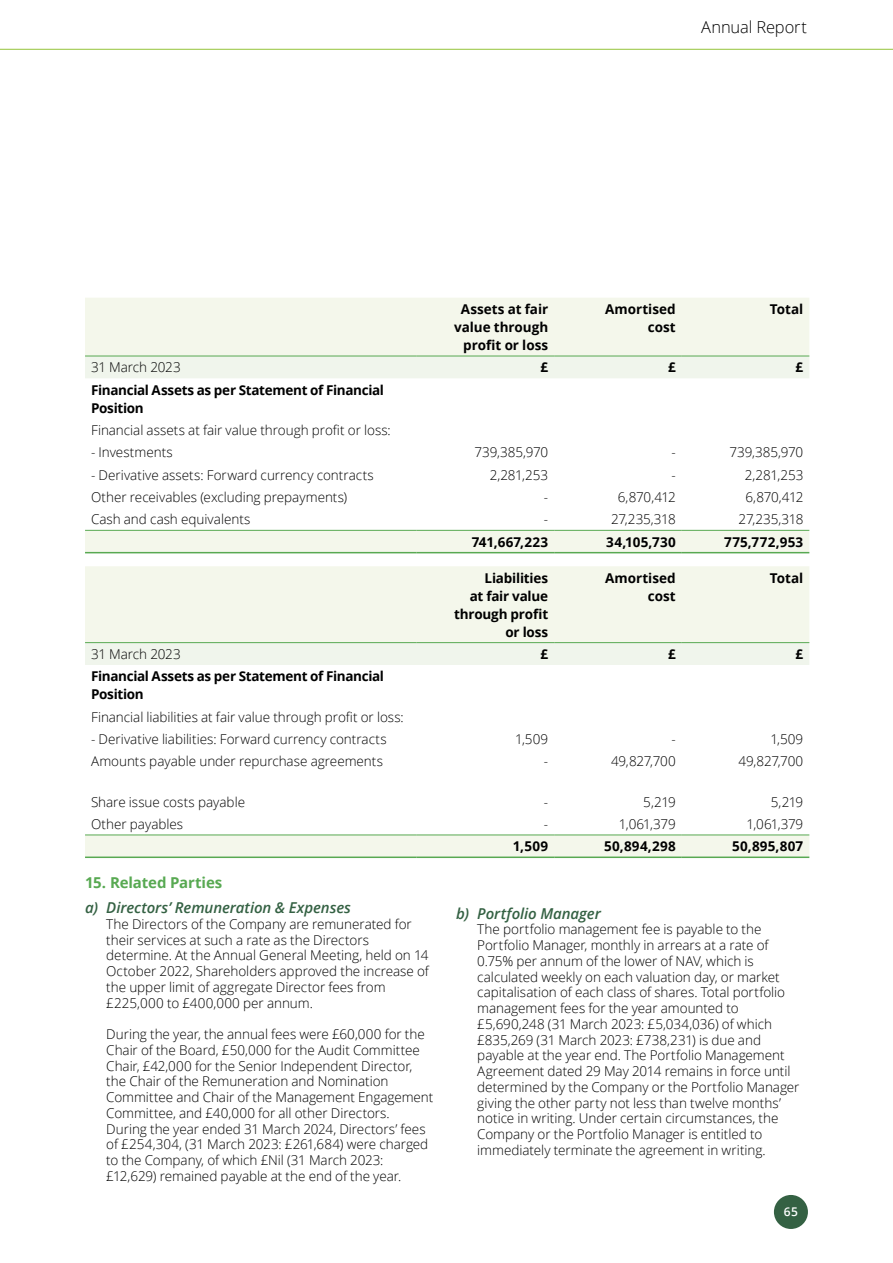
<style>
.page{position:relative;width:893px;height:1263px;background:#fff}
.page>*{position:absolute;margin:0;border:0;box-sizing:border-box;transform-origin:0 0}
.t1{font:300 16.5px "Open Sans";letter-spacing:-.01em;color:#000}
.FrontCoverDocumentTitle{font:italic 600 15px "Open Sans";letter-spacing:-.005em;color:#346143}
.FrontCoverDocumentTitle-2{font:700 15px "Open Sans";letter-spacing:-.01em;color:#58a952}
.FrontCoverDocumentTitle-3{font:300 13.5px/15.8px "Open Sans";letter-spacing:-.005em;color:#000}
.FrontCoverDocumentTitle-4{font:700 13.5px/18px "Open Sans";letter-spacing:-.015em;color:#000}
.FrontCoverDocumentTitle-5{font:700 13.5px "Open Sans";letter-spacing:.015em;color:#000}
.FrontCoverDocumentTitle-6{font:700 13.5px "Open Sans";letter-spacing:.02em;color:#000}
.t2{font:600 12px "Open Sans";color:#fff}
</style>
<div class="page">
<div style="left:774px;top:1195px;width:34px;height:34px;background:#346143;border-radius:50%"></div>
<hr style="left:0;top:49px;width:893px;height:1px;background:#94c43a">
<svg style="left:85px;top:566px;width:724px;height:290px"></svg>
<div style="left:85px;top:643px;width:724px;height:22px;background:#f0f5ec"></div>
<hr style="left:85px;top:642px;width:332px;height:1px;background:#58a952">
<hr style="left:417px;top:642px;width:137px;height:1px;background:#58a952">
<hr style="left:554px;top:642px;width:128px;height:1px;background:#58a952">
<hr style="left:682px;top:642px;width:127px;height:1px;background:#58a952">
<hr style="left:85px;top:834px;width:332px;height:1px;background:#58a952">
<hr style="left:417px;top:834px;width:137px;height:1px;background:#58a952">
<hr style="left:554px;top:834px;width:128px;height:1px;background:#58a952">
<hr style="left:682px;top:834px;width:127px;height:1px;background:#58a952">
<hr style="left:85px;top:856px;width:332px;height:2px;background:#58a952">
<hr style="left:417px;top:856px;width:137px;height:2px;background:#58a952">
<hr style="left:554px;top:856px;width:128px;height:2px;background:#58a952">
<hr style="left:682px;top:856px;width:127px;height:2px;background:#58a952">
<svg style="left:85px;top:298px;width:724px;height:254px"></svg>
<div style="left:85px;top:357px;width:724px;height:21px;background:#f0f5ec"></div>
<hr style="left:85px;top:356px;width:332px;height:1px;background:#58a952">
<hr style="left:417px;top:356px;width:137px;height:1px;background:#58a952">
<hr style="left:554px;top:356px;width:128px;height:1px;background:#58a952">
<hr style="left:682px;top:356px;width:127px;height:1px;background:#58a952">
<hr style="left:85px;top:530px;width:332px;height:1px;background:#58a952">
<hr style="left:417px;top:530px;width:137px;height:1px;background:#58a952">
<hr style="left:554px;top:530px;width:128px;height:1px;background:#58a952">
<hr style="left:682px;top:530px;width:127px;height:1px;background:#58a952">
<hr style="left:85px;top:552px;width:332px;height:1px;background:#58a952">
<hr style="left:417px;top:552px;width:137px;height:1px;background:#58a952">
<hr style="left:554px;top:552px;width:128px;height:1px;background:#58a952">
<hr style="left:682px;top:552px;width:127px;height:1px;background:#58a952">
<p class="t1" style="left:701px;top:16px;width:107px">Annual Report</p>
<p class="FrontCoverDocumentTitle-4" style="left:454px;top:300px;width:96px;text-align:center">Assets at fair value through</p>
<p class="FrontCoverDocumentTitle-4" style="left:463px;top:336px;width:86px">profit or loss</p>
<p class="FrontCoverDocumentTitle-4" style="left:605px;top:300px;width:72px">Amortised</p>
<p class="FrontCoverDocumentTitle-4" style="left:648px;top:318px;width:29px">cost</p>
<p class="FrontCoverDocumentTitle-4" style="left:770px;top:300px;width:35px">Total</p>
<p class="FrontCoverDocumentTitle-3" style="left:91px;top:359px;width:91px">31 March 2023</p>
<p class="FrontCoverDocumentTitle-4" style="left:540px;top:358px;width:9px">£</p>
<p class="FrontCoverDocumentTitle-4" style="left:668px;top:358px;width:9px">£</p>
<p class="FrontCoverDocumentTitle-4" style="left:796px;top:358px;width:9px">£</p>
<p class="FrontCoverDocumentTitle-4" style="left:91px;top:380px;width:295px">Financial Assets as per Statement of Financial<br>Position</p>
<p class="FrontCoverDocumentTitle-3" style="left:91px;top:422px;width:301px">Financial assets at fair value through profit or loss:</p>
<p class="FrontCoverDocumentTitle-3" style="left:91px;top:444px;width:83px">- Investments</p>
<p class="FrontCoverDocumentTitle-3" style="left:474px;top:444px;width:75px">739,385,970</p>
<p class="FrontCoverDocumentTitle-3" style="left:671px;top:444px;width:6px">-</p>
<p class="FrontCoverDocumentTitle-3" style="left:729px;top:444px;width:75px">739,385,970</p>
<p class="FrontCoverDocumentTitle-3" style="left:91px;top:466px;width:284px">- Derivative assets: Forward currency contracts</p>
<p class="FrontCoverDocumentTitle-3" style="left:490px;top:466px;width:60px">2,281,253</p>
<p class="FrontCoverDocumentTitle-3" style="left:671px;top:466px;width:6px">-</p>
<p class="FrontCoverDocumentTitle-3" style="left:745px;top:466px;width:60px">2,281,253</p>
<p class="FrontCoverDocumentTitle-3" style="left:91px;top:489px;width:258px">Other receivables (excluding prepayments)</p>
<p class="FrontCoverDocumentTitle-3" style="left:544px;top:489px;width:6px">-</p>
<p class="FrontCoverDocumentTitle-3" style="left:618px;top:489px;width:59px">6,870,412</p>
<p class="FrontCoverDocumentTitle-3" style="left:745px;top:489px;width:59px">6,870,412</p>
<p class="FrontCoverDocumentTitle-3" style="left:91px;top:511px;width:161px">Cash and cash equivalents</p>
<p class="FrontCoverDocumentTitle-3" style="left:544px;top:511px;width:6px">-</p>
<p class="FrontCoverDocumentTitle-3" style="left:611px;top:511px;width:66px">27,235,318</p>
<p class="FrontCoverDocumentTitle-3" style="left:739px;top:511px;width:66px">27,235,318</p>
<p class="FrontCoverDocumentTitle-5" style="left:472px;top:532px;width:78px">741,667,223</p>
<p class="FrontCoverDocumentTitle-4" style="left:606px;top:532px;width:71px">34,105,730</p>
<p class="FrontCoverDocumentTitle-6" style="left:724px;top:532px;width:81px">775,772,953</p>
<p class="FrontCoverDocumentTitle-4" style="left:454px;top:568px;width:96px;text-align:right">Liabilities<br>at fair value through profit or loss</p>
<p class="FrontCoverDocumentTitle-4" style="left:605px;top:568px;width:72px">Amortised</p>
<p class="FrontCoverDocumentTitle-4" style="left:648px;top:586px;width:29px">cost</p>
<p class="FrontCoverDocumentTitle-4" style="left:770px;top:568px;width:35px">Total</p>
<p class="FrontCoverDocumentTitle-3" style="left:91px;top:646px;width:91px">31 March 2023</p>
<p class="FrontCoverDocumentTitle-4" style="left:540px;top:645px;width:9px">£</p>
<p class="FrontCoverDocumentTitle-4" style="left:668px;top:645px;width:9px">£</p>
<p class="FrontCoverDocumentTitle-4" style="left:796px;top:645px;width:9px">£</p>
<p class="FrontCoverDocumentTitle-4" style="left:91px;top:667px;width:295px">Financial Assets as per Statement of Financial<br>Position</p>
<p class="FrontCoverDocumentTitle-3" style="left:91px;top:708px;width:314px">Financial liabilities at fair value through profit or loss:</p>
<p class="FrontCoverDocumentTitle-3" style="left:91px;top:731px;width:297px">- Derivative liabilities: Forward currency contracts</p>
<p class="FrontCoverDocumentTitle-3" style="left:515px;top:731px;width:35px">1,509</p>
<p class="FrontCoverDocumentTitle-3" style="left:671px;top:731px;width:6px">-</p>
<p class="FrontCoverDocumentTitle-3" style="left:770px;top:731px;width:35px">1,509</p>
<p class="FrontCoverDocumentTitle-3" style="left:91px;top:753px;width:293px">Amounts payable under repurchase agreements</p>
<p class="FrontCoverDocumentTitle-3" style="left:544px;top:753px;width:6px">-</p>
<p class="FrontCoverDocumentTitle-3" style="left:611px;top:753px;width:66px">49,827,700</p>
<p class="FrontCoverDocumentTitle-3" style="left:739px;top:753px;width:66px">49,827,700</p>
<p class="FrontCoverDocumentTitle-3" style="left:91px;top:793px;width:156px">Share issue costs payable</p>
<p class="FrontCoverDocumentTitle-3" style="left:544px;top:793px;width:6px">-</p>
<p class="FrontCoverDocumentTitle-3" style="left:643px;top:793px;width:34px">5,219</p>
<p class="FrontCoverDocumentTitle-3" style="left:771px;top:793px;width:34px">5,219</p>
<p class="FrontCoverDocumentTitle-3" style="left:91px;top:816px;width:94px">Other payables</p>
<p class="FrontCoverDocumentTitle-3" style="left:544px;top:816px;width:6px">-</p>
<p class="FrontCoverDocumentTitle-3" style="left:619px;top:816px;width:58px">1,061,379</p>
<p class="FrontCoverDocumentTitle-3" style="left:746px;top:816px;width:58px">1,061,379</p>
<p class="FrontCoverDocumentTitle-4" style="left:513px;top:837px;width:37px">1,509</p>
<p class="FrontCoverDocumentTitle-4" style="left:604px;top:837px;width:73px">50,894,298</p>
<p class="FrontCoverDocumentTitle-4" style="left:732px;top:837px;width:73px">50,895,807</p>
<p class="FrontCoverDocumentTitle-2" style="left:85px;top:872px;width:139px">15. Related Parties</p>
<p class="FrontCoverDocumentTitle" style="left:85px;top:897px;width:267px">a) Directors’ Remuneration &amp; Expenses</p>
<p class="FrontCoverDocumentTitle-3" style="left:106px;top:916px;width:324px">The Directors of the Company are remunerated for their services at such a rate as the Directors determine. At the Annual General Meeting, held on 14<br>October 2022, Shareholders approved the increase of the upper limit of aggregate Director fees from £225,000 to £400,000 per annum.</p>
<p class="FrontCoverDocumentTitle-3" style="left:106px;top:1026px;width:329px">During the year, the annual fees were £60,000 for the Chair of the Board, £50,000 for the Audit Committee Chair, £42,000 for the Senior Independent Director, the Chair of the Remuneration and Nomination Committee and Chair of the Management Engagement Committee, and £40,000 for all other Directors.</p>
<p class="FrontCoverDocumentTitle-3" style="left:106px;top:1120px;width:324px">During the year ended 31 March 2024, Directors’ fees of £254,304, (31 March 2023: £261,684) were charged to the Company, of which £Nil (31 March 2023: £12,629) remained payable at the end of the year.</p>
<p class="FrontCoverDocumentTitle" style="left:456px;top:903px;width:146px">b) Portfolio Manager</p>
<p class="FrontCoverDocumentTitle-3" style="left:477px;top:921px;width:324px">The portfolio management fee is payable to the Portfolio Manager, monthly in arrears at a rate of 0.75% per annum of the lower of NAV, which is calculated weekly on each valuation day, or market capitalisation of each class of shares. Total portfolio management fees for the year amounted to £5,690,248 (31 March 2023: £5,034,036) of which £835,269 (31 March 2023: £738,231) is due and payable at the year end. The Portfolio Management Agreement dated 29 May 2014 remains in force until determined by the Company or the Portfolio Manager giving the other party not less than twelve months’ notice in writing. Under certain circumstances, the Company or the Portfolio Manager is entitled to immediately terminate the agreement in writing.</p>
<p class="t2" style="left:784px;top:1204px;width:15px">65</p>
</div>
